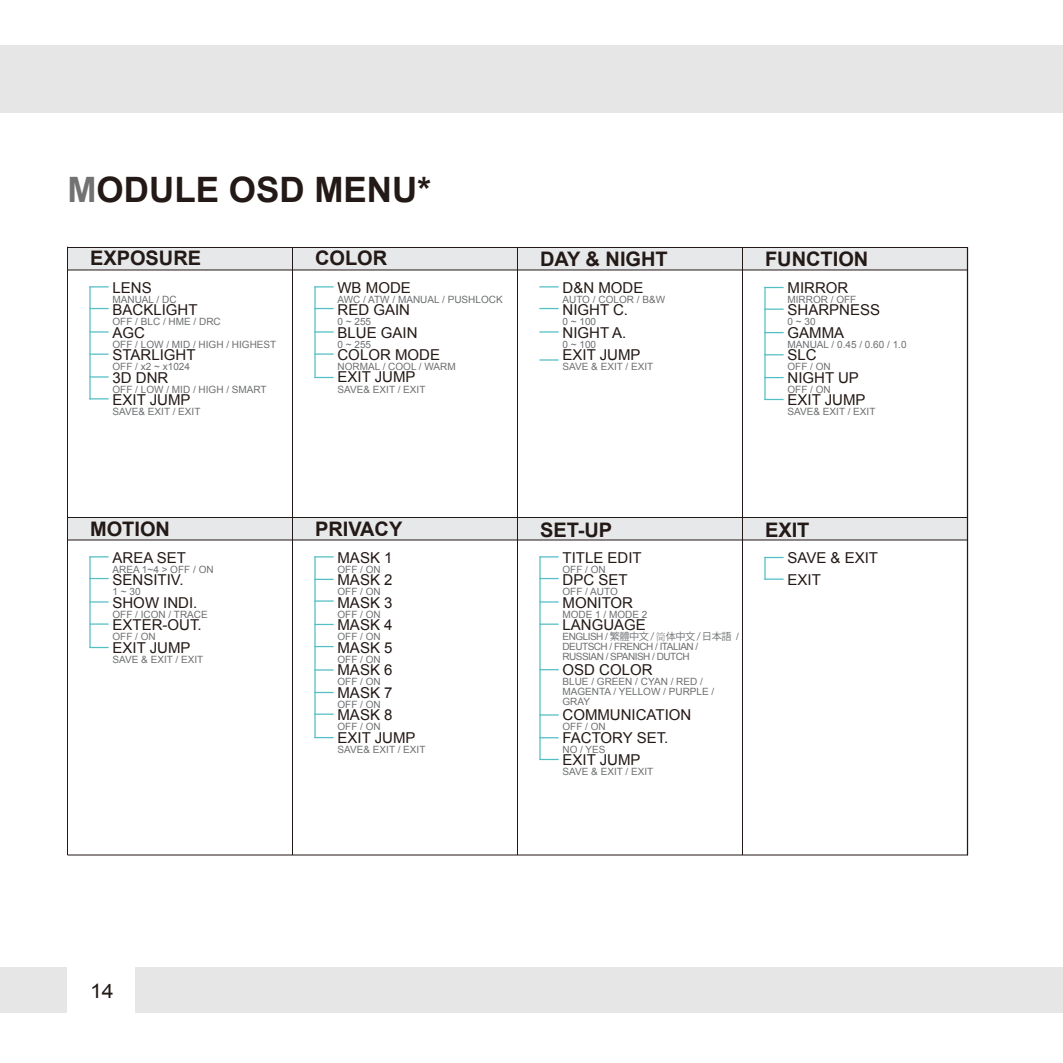
<style>
.page{position:relative;width:1063px;height:1063px;background:#fff}
.page>*{position:absolute;margin:0;border:0;box-sizing:border-box;transform-origin:0 0}
.t1{font:700 35px "Arial";color:#231916}
.t2{font:700 20px "Arial";color:#231916}
.t3{font:20px "Arial";color:#231916;scale:1.07 1}
.t4{font:15px/22.5px "Arial";color:#231916}
.t5{font:10px/10px "Arial";color:#6d6f71}
.t6{font:10px/10px "Arial";letter-spacing:-.05em;color:#6d6f71}
.t7{font:10px "Koz Go Pro";letter-spacing:-.05em;color:#6d6f71}
.s1{color:#727272}
.s2{font-family:"Arial"}
.s3{font-family:"Ming Lt HKSCS UNI H"}
</style>
<div class="page">
<div style="left:68px;top:517px;width:900px;height:23px;background:#e7e8e9"></div>
<div style="left:68px;top:248px;width:900px;height:22px;background:#e7e8e9"></div>
<hr style="left:68px;top:855px;width:900px;height:1px;background:#231916">
<svg style="left:90px;top:286px;width:18px;height:2px"></svg>
<hr style="left:89px;top:287px;width:2px;height:112px;background:#52bec5">
<svg style="left:90px;top:354px;width:18px;height:1px"></svg>
<svg style="left:90px;top:376px;width:18px;height:2px"></svg>
<svg style="left:90px;top:398px;width:18px;height:1px"></svg>
<svg style="left:90px;top:331px;width:18px;height:2px"></svg>
<svg style="left:91px;top:308px;width:17px;height:1px"></svg>
<hr style="left:68px;top:247px;width:900px;height:1px;background:#231916">
<hr style="left:742px;top:247px;width:1px;height:608px;background:#231916">
<hr style="left:67px;top:247px;width:1px;height:608px;background:#231916">
<hr style="left:292px;top:247px;width:1px;height:608px;background:#231916">
<hr style="left:517px;top:247px;width:1px;height:608px;background:#231916">
<hr style="left:68px;top:517px;width:900px;height:1px;background:#231916">
<hr style="left:68px;top:270px;width:900px;height:1px;background:#231916">
<hr style="left:68px;top:540px;width:900px;height:1px;background:#231916">
<hr style="left:967px;top:247px;width:1px;height:608px;background:#231916">
<svg style="left:315px;top:286px;width:18px;height:2px"></svg>
<hr style="left:314px;top:287px;width:2px;height:90px;background:#52bec5">
<svg style="left:315px;top:331px;width:18px;height:2px"></svg>
<svg style="left:316px;top:308px;width:17px;height:1px"></svg>
<svg style="left:540px;top:286px;width:18px;height:2px"></svg>
<svg style="left:540px;top:331px;width:18px;height:2px"></svg>
<svg style="left:540px;top:308px;width:18px;height:1px"></svg>
<svg style="left:315px;top:556px;width:18px;height:2px"></svg>
<svg style="left:90px;top:556px;width:18px;height:2px"></svg>
<svg style="left:765px;top:287px;width:18px;height:1px"></svg>
<hr style="left:764px;top:288px;width:2px;height:111px;background:#52bec5">
<svg style="left:766px;top:354px;width:17px;height:1px"></svg>
<svg style="left:766px;top:377px;width:17px;height:1px"></svg>
<svg style="left:765px;top:399px;width:18px;height:1px"></svg>
<svg style="left:766px;top:332px;width:17px;height:1px"></svg>
<svg style="left:765px;top:309px;width:18px;height:1px"></svg>
<svg style="left:765px;top:557px;width:18px;height:1px"></svg>
<hr style="left:764px;top:558px;width:2px;height:21px;background:#52bec5">
<svg style="left:765px;top:579px;width:18px;height:1px"></svg>
<svg style="left:540px;top:556px;width:18px;height:2px"></svg>
<svg style="left:541px;top:624px;width:17px;height:1px"></svg>
<svg style="left:541px;top:669px;width:17px;height:1px"></svg>
<svg style="left:541px;top:601px;width:17px;height:2px"></svg>
<svg style="left:541px;top:578px;width:17px;height:1px"></svg>
<svg style="left:315px;top:377px;width:18px;height:1px"></svg>
<svg style="left:315px;top:353px;width:18px;height:2px"></svg>
<svg style="left:540px;top:359px;width:18px;height:2px"></svg>
<hr style="left:89px;top:557px;width:2px;height:90px;background:#52bec5">
<svg style="left:90px;top:601px;width:18px;height:2px"></svg>
<svg style="left:91px;top:578px;width:17px;height:1px"></svg>
<svg style="left:90px;top:647px;width:18px;height:1px"></svg>
<svg style="left:90px;top:623px;width:18px;height:2px"></svg>
<svg style="left:316px;top:579px;width:17px;height:1px"></svg>
<svg style="left:316px;top:624px;width:17px;height:1px"></svg>
<svg style="left:316px;top:600px;width:17px;height:2px"></svg>
<svg style="left:316px;top:669px;width:17px;height:2px"></svg>
<svg style="left:316px;top:646px;width:17px;height:1px"></svg>
<svg style="left:316px;top:692px;width:17px;height:1px"></svg>
<hr style="left:314px;top:557px;width:2px;height:180px;background:#52bec5">
<svg style="left:315px;top:737px;width:18px;height:1px"></svg>
<svg style="left:315px;top:714px;width:18px;height:1px"></svg>
<svg style="left:541px;top:714px;width:17px;height:2px"></svg>
<hr style="left:539px;top:557px;width:2px;height:202px;background:#52bec5">
<svg style="left:540px;top:759px;width:18px;height:1px"></svg>
<svg style="left:541px;top:737px;width:17px;height:1px"></svg>
<div style="left:0;top:45px;width:1063px;height:67px;background:#e6e6e6"></div>
<div style="left:0;top:967px;width:1063px;height:45px;background:#e6e6e6"></div>
<div style="left:68px;top:967px;width:67px;height:45px;background:#fff"></div>
<h1 class="t1" style="left:68px;top:167px;width:365px"><span class="s1">M</span>ODULE OSD MENU*</h1>
<h2 class="t2" style="left:90px;top:245px;width:113px">EXPOSURE</h2>
<h3 class="t4" style="left:113px;top:276px;width:87px">LENS<br>BACKLIGHT<br>AGC<br>STARLIGHT<br>3D DNR<br>EXIT JUMP</h3>
<p class="t5" style="left:113px;top:294px;width:66px">MANUAL / DC</p>
<p class="t5" style="left:113px;top:317px;width:110px">OFF / BLC / HME / DRC</p>
<p class="t5" style="left:113px;top:339px;width:165px">OFF / LOW / MID / HIGH / HIGHEST</p>
<p class="t5" style="left:113px;top:362px;width:79px">OFF / x2 ~ x1024</p>
<p class="t5" style="left:113px;top:384px;width:156px">OFF / LOW / MID / HIGH / SMART</p>
<p class="t5" style="left:113px;top:407px;width:90px">SAVE&amp; EXIT / EXIT</p>
<h2 class="t2" style="left:315px;top:245px;width:74px">COLOR</h2>
<h2 class="t2" style="left:765px;top:246px;width:105px">FUNCTION</h2>
<h2 class="t2" style="left:540px;top:246px;width:129px">DAY &amp; NIGHT</h2>
<h3 class="t4" style="left:338px;top:276px;width:82px">WB MODE<br>RED GAIN<br>BLUE GAIN</h3>
<h3 class="t4" style="left:563px;top:276px;width:82px">D&amp;N MODE<br>NIGHT C.<br>NIGHT A.</h3>
<p class="t5" style="left:338px;top:294px;width:167px">AWC / ATW / MANUAL / PUSHLOCK</p>
<p class="t5" style="left:338px;top:317px;width:35px">0 ~ 255</p>
<p class="t5" style="left:338px;top:339px;width:35px">0 ~ 255</p>
<p class="t5" style="left:338px;top:362px;width:120px">NORMAL / COOL / WARM</p>
<p class="t5" style="left:338px;top:384px;width:89px">SAVE&amp; EXIT / EXIT</p>
<p class="t5" style="left:563px;top:294px;width:104px">AUTO / COLOR / B&amp;W</p>
<p class="t5" style="left:563px;top:317px;width:35px">0 ~ 100</p>
<p class="t5" style="left:563px;top:339px;width:35px">0 ~ 100</p>
<p class="t5" style="left:563px;top:362px;width:92px">SAVE &amp; EXIT / EXIT</p>
<h3 class="t4" style="left:337px;top:344px;width:104px">COLOR MODE<br>EXIT JUMP</h3>
<h3 class="t4" style="left:563px;top:344px;width:80px">EXIT JUMP</h3>
<h3 class="t4" style="left:788px;top:276px;width:94px">MIRROR<br>SHARPNESS<br>GAMMA<br>SLC<br>NIGHT UP<br>EXIT JUMP</h3>
<p class="t5" style="left:787px;top:294px;width:70px">MIRROR / OFF</p>
<p class="t5" style="left:787px;top:317px;width:30px">0 ~ 30</p>
<p class="t5" style="left:787px;top:339px;width:121px">MANUAL / 0.45 / 0.60 / 1.0</p>
<p class="t5" style="left:787px;top:362px;width:45px">OFF / ON</p>
<p class="t5" style="left:787px;top:384px;width:45px">OFF / ON</p>
<p class="t5" style="left:787px;top:407px;width:89px">SAVE&amp; EXIT / EXIT</p>
<h2 class="t2" style="left:90px;top:515px;width:82px">MOTION</h2>
<h2 class="t2" style="left:315px;top:515px;width:89px">PRIVACY</h2>
<h2 class="t2" style="left:540px;top:516px;width:74px">SET-UP</h2>
<h2 class="t2" style="left:765px;top:516px;width:46px">EXIT</h2>
<h3 class="t4" style="left:113px;top:546px;width:75px">AREA SET</h3>
<h3 class="t4" style="left:338px;top:546px;width:57px">MASK 1</h3>
<p class="t5" style="left:113px;top:564px;width:103px">AREA 1~4 &gt; OFF / ON</p>
<p class="t5" style="left:113px;top:587px;width:30px">1 ~ 30</p>
<p class="t5" style="left:113px;top:609px;width:97px">OFF / ICON / TRACE</p>
<p class="t5" style="left:113px;top:632px;width:45px">OFF / ON</p>
<p class="t5" style="left:113px;top:654px;width:92px">SAVE &amp; EXIT / EXIT</p>
<p class="t5" style="left:337px;top:564px;width:45px">OFF / ON</p>
<p class="t5" style="left:337px;top:587px;width:45px">OFF / ON</p>
<p class="t5" style="left:337px;top:609px;width:45px">OFF / ON</p>
<p class="t5" style="left:337px;top:632px;width:45px">OFF / ON</p>
<p class="t5" style="left:337px;top:654px;width:45px">OFF / ON</p>
<p class="t5" style="left:337px;top:677px;width:45px">OFF / ON</p>
<h3 class="t4" style="left:112px;top:569px;width:91px">SENSITIV.<br>SHOW INDI.<br>EXTER-OUT.<br>EXIT JUMP</h3>
<h3 class="t4" style="left:337px;top:569px;width:80px">MASK 2<br>MASK 3<br>MASK 4<br>MASK 5<br>MASK 6<br>MASK 7<br>MASK 8<br>EXIT JUMP</h3>
<p class="t5" style="left:338px;top:699px;width:45px">OFF / ON</p>
<p class="t5" style="left:338px;top:722px;width:45px">OFF / ON</p>
<p class="t5" style="left:338px;top:744px;width:89px">SAVE&amp; EXIT / EXIT</p>
<h2 class="t3" style="left:90px;top:978px;width:24px">14</h2>
<h3 class="t4" style="left:563px;top:546px;width:81px">TITLE EDIT<br>DPC SET</h3>
<h3 class="t4" style="left:563px;top:614px;width:85px">LANGUAGE</h3>
<h3 class="t4" style="left:563px;top:659px;width:92px">OSD COLOR</h3>
<h3 class="t4" style="left:563px;top:704px;width:130px">COMMUNICATION<br>FACTORY SET.</h3>
<p class="t5" style="left:562px;top:564px;width:45px">OFF / ON</p>
<p class="t5" style="left:562px;top:587px;width:57px">OFF / AUTO</p>
<p class="t7" style="left:562px;top:630px;width:178px"><span class="s2">ENGLISH /</span> 繁體中文 / <span class="s3">简</span>体中文 / 日本語 <span class="s2">/</span></p>
<p class="t6" style="left:563px;top:642px;width:137px">DEUTSCH / FRENCH / ITALIAN /<br>RUSSIAN / SPANISH / DUTCH</p>
<p class="t5" style="left:563px;top:676px;width:153px">BLUE / GREEN / CYAN / RED /<br>MAGENTA / YELLOW / PURPLE /<br>GRAY</p>
<p class="t5" style="left:563px;top:722px;width:45px">OFF / ON</p>
<h3 class="t4" style="left:563px;top:591px;width:72px">MONITOR</h3>
<p class="t5" style="left:563px;top:609px;width:87px">MODE 1 / MODE 2</p>
<p class="t5" style="left:563px;top:744px;width:45px">NO / YES</p>
<p class="t5" style="left:563px;top:767px;width:92px">SAVE &amp; EXIT / EXIT</p>
<h3 class="t4" style="left:563px;top:749px;width:80px">EXIT JUMP</h3>
<h3 class="t4" style="left:788px;top:546px;width:92px">SAVE &amp; EXIT<br>EXIT</h3>
</div>
